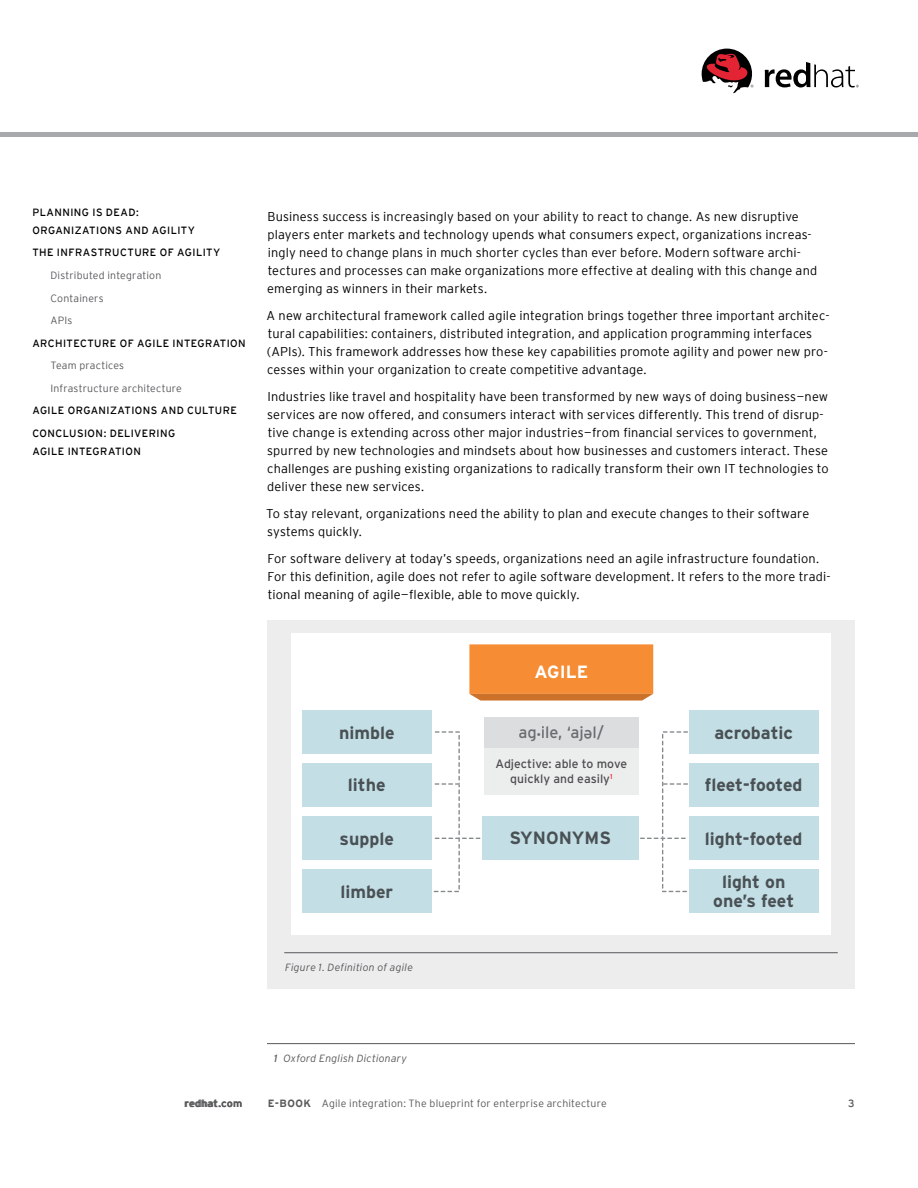
<style>
.page{position:relative;width:918px;height:1188px;background:#fff}
.page>*{position:absolute;margin:0;border:0;box-sizing:border-box;transform-origin:0 0}
.t1{font:700 17.7px/19px "Interstate";color:#495154;text-align:center}
.t2{font:700 17.7px "Interstate";color:#fff}
.t3{font:16.35px "Interstate";color:#6b6c6f}
.t4{font:300 12.75px/18px "Interstate";letter-spacing:.01em;color:#000}
.t5{font:12.15px/15px "Interstate";color:#4d4d4f;text-align:center}
.t6{font:10.5px/18px "Interstate";letter-spacing:.04em;color:#000}
.t7{font:300 10.5px/22.5px "Interstate";letter-spacing:.02em;color:#58595b}
.t8{font:italic 300 10.5px "Interstate";letter-spacing:.02em;color:#58595b}
.t9{font:10.5px "Interstate";letter-spacing:.02em;color:#58595b}
.s1{font-size:9.6px}
.s2{font-weight:400}
.s3{font-weight:700}
</style>
<div class="page">
<hr style="left:267px;top:1043px;width:588px;height:1px;background:#58595b">
<div style="left:267px;top:620px;width:588px;height:369px;background:#ededee"></div>
<hr style="left:284px;top:952px;width:554px;height:1px;background:#58595b">
<div style="left:291px;top:634px;width:540px;height:301px;background:#fff"></div>
<div style="left:689px;top:870px;width:129px;height:43px;background:#c4dee6"></div>
<div style="left:689px;top:817px;width:129px;height:43px;background:#c4dee6"></div>
<div style="left:689px;top:763px;width:129px;height:44px;background:#c4dee6"></div>
<div style="left:689px;top:710px;width:129px;height:44px;background:#c4dee6"></div>
<div style="left:302px;top:870px;width:130px;height:43px;background:#c4dee6"></div>
<div style="left:302px;top:817px;width:130px;height:43px;background:#c4dee6"></div>
<div style="left:302px;top:763px;width:130px;height:44px;background:#c4dee6"></div>
<div style="left:302px;top:710px;width:130px;height:44px;background:#c4dee6"></div>
<div style="left:482px;top:817px;width:157px;height:43px;background:#c4dee6"></div>
<div style="left:469px;top:644px;width:184px;height:50px;background:#f68c33"></div>
<svg style="left:470px;top:694px;width:183px;height:7px"></svg>
<div style="left:484px;top:747px;width:155px;height:48px;background:#eceded"></div>
<div style="left:484px;top:717px;width:155px;height:30px;background:#dcdddf"></div>
<svg style="left:640px;top:731px;width:48px;height:161px"></svg>
<svg style="left:434px;top:731px;width:46px;height:161px"></svg>
<svg style="left:765px;top:62px;width:94px;height:25px"></svg>
<svg style="left:702px;top:49px;width:51px;height:45px"></svg>
<hr style="left:0;top:133px;width:918px;height:4px;background:#a7a9ac">
<p class="t6" style="left:32px;top:203px;width:164px">PLANNING IS DEAD:<br>ORGANIZATIONS AND AGILITY</p>
<p class="t6" style="left:32px;top:244px;width:190px">THE INFRASTRUCTURE OF AGILITY</p>
<p class="t7" style="left:50px;top:264px;width:113px">Distributed integration<br>Containers<br>APIs</p>
<p class="t6" style="left:32px;top:334px;width:215px">ARCHITECTURE OF AGILE INTEGRATION</p>
<p class="t7" style="left:50px;top:354px;width:133px">Team practices<br>Infrastructure architecture</p>
<p class="t6" style="left:32px;top:399px;width:206px;line-height:22.5px">AGILE ORGANIZATIONS AND CULTURE<br>CONCLUSION: DELIVERING</p>
<p class="t6" style="left:32px;top:442px;width:110px">AGILE INTEGRATION</p>
<p class="t4" style="left:267px;top:207px;width:552px">Business success is increasingly based on your ability to react to change. As new disruptive players enter markets and technology upends what consumers expect, organizations increas&shy;ingly need to change plans in much shorter cycles than ever before. Modern software archi&shy;tectures and processes can make organizations more effective at dealing with this change and emerging as winners in their markets.</p>
<p class="t4" style="left:267px;top:306px;width:564px">A new architectural framework called agile integration brings together three important architec&shy;tural capabilities: containers, distributed integration, and application programming interfaces (APIs). This framework addresses how these key capabilities promote agility and power new pro&shy;cesses within your organization to create competitive advantage.</p>
<p class="t4" style="left:267px;top:387px;width:563px">Industries like travel and hospitality have been transformed by new ways of doing business—new services are now offered, and consumers interact with services differently. This trend of disrup&shy;tive change is extending across other major industries—from financial services to government, spurred by new technologies and mindsets about how businesses and customers interact. These challenges are pushing existing organizations to radically transform their own IT technologies to deliver these new services.</p>
<p class="t4" style="left:266px;top:504px;width:545px">To stay relevant, organizations need the ability to plan and execute changes to their software systems quickly.</p>
<p class="t4" style="left:268px;top:549px;width:564px">For software delivery at today’s speeds, organizations need an agile infrastructure foundation.<br>For this definition, agile does not refer to agile software development. It refers to the more tradi&shy;tional meaning of agile—flexible, able to move quickly.</p>
<h1 class="t2" style="left:534px;top:662px;width:55px">AGILE</h1>
<p class="t3" style="left:518px;top:723px;width:87px">ag<span class="s1">•</span>ile, ‘aj l/</p>
<h1 class="t1" style="left:339px;top:723px;width:57px">nimble</h1>
<h1 class="t1" style="left:714px;top:723px;width:80px">acrobatic</h1>
<p class="t3" style="left:592px;top:745px;width:11px;rotate:-180deg">e</p>
<h1 class="t1" style="left:348px;top:776px;width:39px">lithe</h1>
<h1 class="t1" style="left:340px;top:829px;width:56px">supple</h1>
<h1 class="t1" style="left:340px;top:882px;width:54px">limber</h1>
<p class="t8" style="left:285px;top:962px;width:129px">Figure 1. Definition of agile</p>
<p class="t5" style="left:496px;top:756px;width:133px">Adjective: able to move quickly and easily<sup>1</sup></p>
<h1 class="t1" style="left:509px;top:828px;width:103px">SYNONYMS</h1>
<h1 class="t1" style="left:705px;top:776px;width:99px">fleet-footed</h1>
<h1 class="t1" style="left:705px;top:829px;width:99px">light-footed</h1>
<h1 class="t1" style="left:713px;top:872px;width:82px">light on one’s feet</h1>
<p class="t8" style="left:274px;top:1052px;width:135px"><span class="s2">1</span> Oxford English Dictionary</p>
<p class="t9" style="left:185px;top:1097px;width:59px">redhat.com</p>
<p class="t7" style="left:268px;top:1092px;width:340px"><span class="s3">E-BOOK</span> Agile integration: The blueprint for enterprise architecture</p>
<p class="t9" style="left:848px;top:1097px;width:8px">3</p>
</div>
